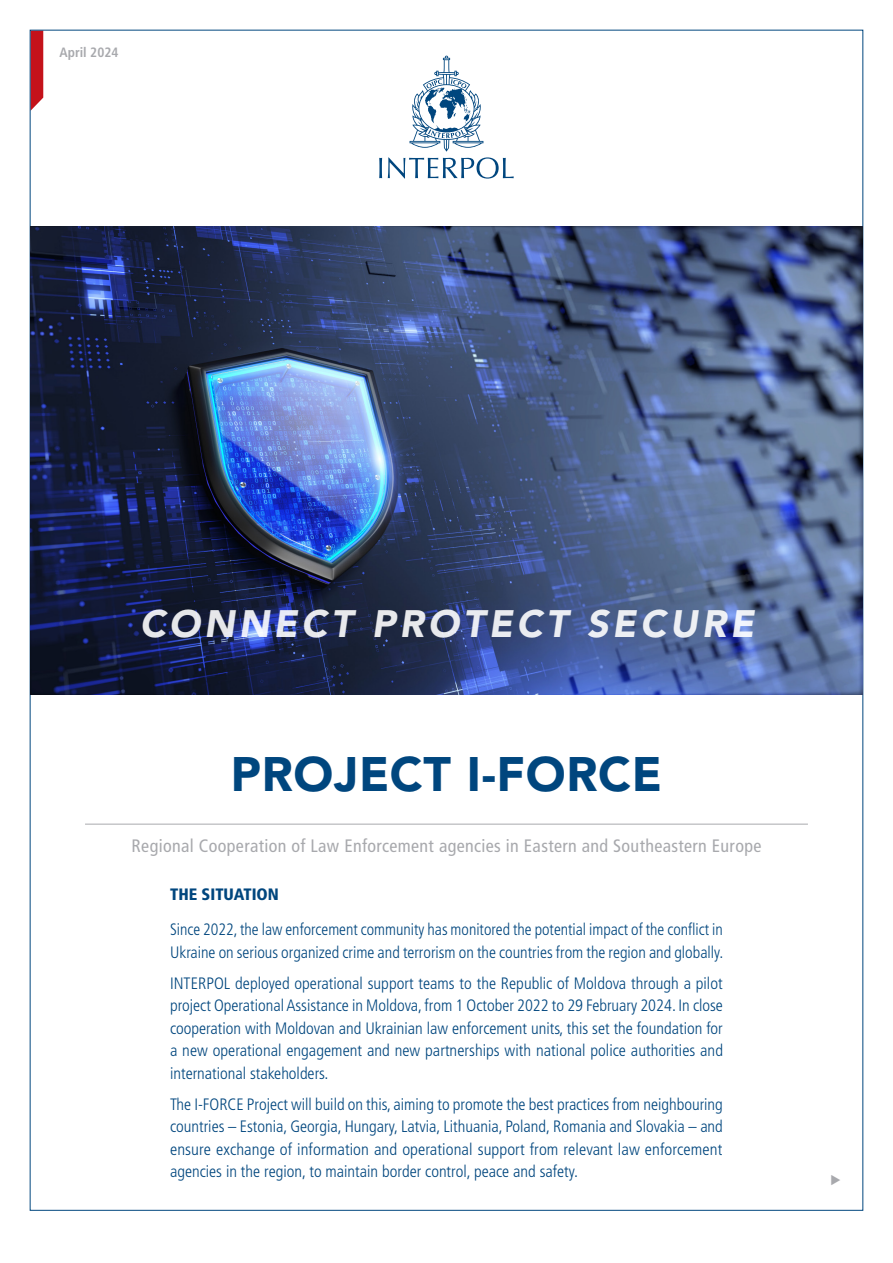
<style>
.page{position:relative;width:893px;height:1263px;background:#fff}
.page>*{position:absolute;margin:0;border:0;box-sizing:border-box;transform-origin:0 0}
.t1{font:900 48px "Avenir LT Std";letter-spacing:.015em;color:#00467e}
.t2{font:italic 900 37.95px "Avenir LT Std";letter-spacing:.1em;color:#fff}
.TXT_introduction{font:condensed 18px "Frutiger LT Std";letter-spacing:.02em;color:#a8a9ad}
.TXT{font:300 condensed 16.5px/22.5px "Frutiger LT Std";color:#00467e;text-align:justify}
.TXT_header{font:900 condensed 16.5px "Frutiger LT Std";color:#00467e}
.t3{font:700 condensed 13.5px "Frutiger LT Std";color:#a8a9ad}
</style>
<div class="page">
<svg style="left:32px;top:32px;width:11px;height:77px"></svg>
<svg style="left:379px;top:56px;width:135px;height:123px"></svg>
<img style="left:31px;top:226px;width:831px;height:468px">
<hr style="left:85px;top:824px;width:723px;height:1px;background:#a8a9ad">
<p class="t3" style="left:60px;top:44px;width:60px">April 2024</p>
<h2 class="t2" style="left:139px;top:601px;width:616px">CONNECT PROTECT SECURE</h2>
<p class="t1" style="left:231px;top:745px;width:433px">PROJECT I-FORCE</p>
<p class="TXT_introduction" style="left:132px;top:835px;width:631px">Regional Cooperation of Law Enforcement agencies in Eastern and Southeastern Europe</p>
<p class="TXT_header" style="left:170px;top:884px;width:110px">THE SITUATION</p>
<p class="TXT" style="left:170px;top:919px;width:555px">Since 2022, the law enforcement community has monitored the potential impact of the conflict in<br>Ukraine on serious organized crime and terrorism on the countries from the region and globally.</p>
<p class="TXT" style="left:170px;top:972px;width:554px">INTERPOL deployed operational support teams to the Republic of Moldova through a pilot project Operational Assistance in Moldova, from 1 October 2022 to 29 February 2024. In close cooperation with Moldovan and Ukrainian law enforcement units, this set the foundation for a new operational engagement and new partnerships with national police authorities and international stakeholders.</p>
<p class="TXT" style="left:170px;top:1093px;width:554px">The I-FORCE Project will build on this, aiming to promote the best practices from neighbouring countries – Estonia, Georgia, Hungary, Latvia, Lithuania, Poland, Romania and Slovakia – and ensure exchange of information and operational support from relevant law enforcement agencies in the region, to maintain border control, peace and safety.</p>
</div>
